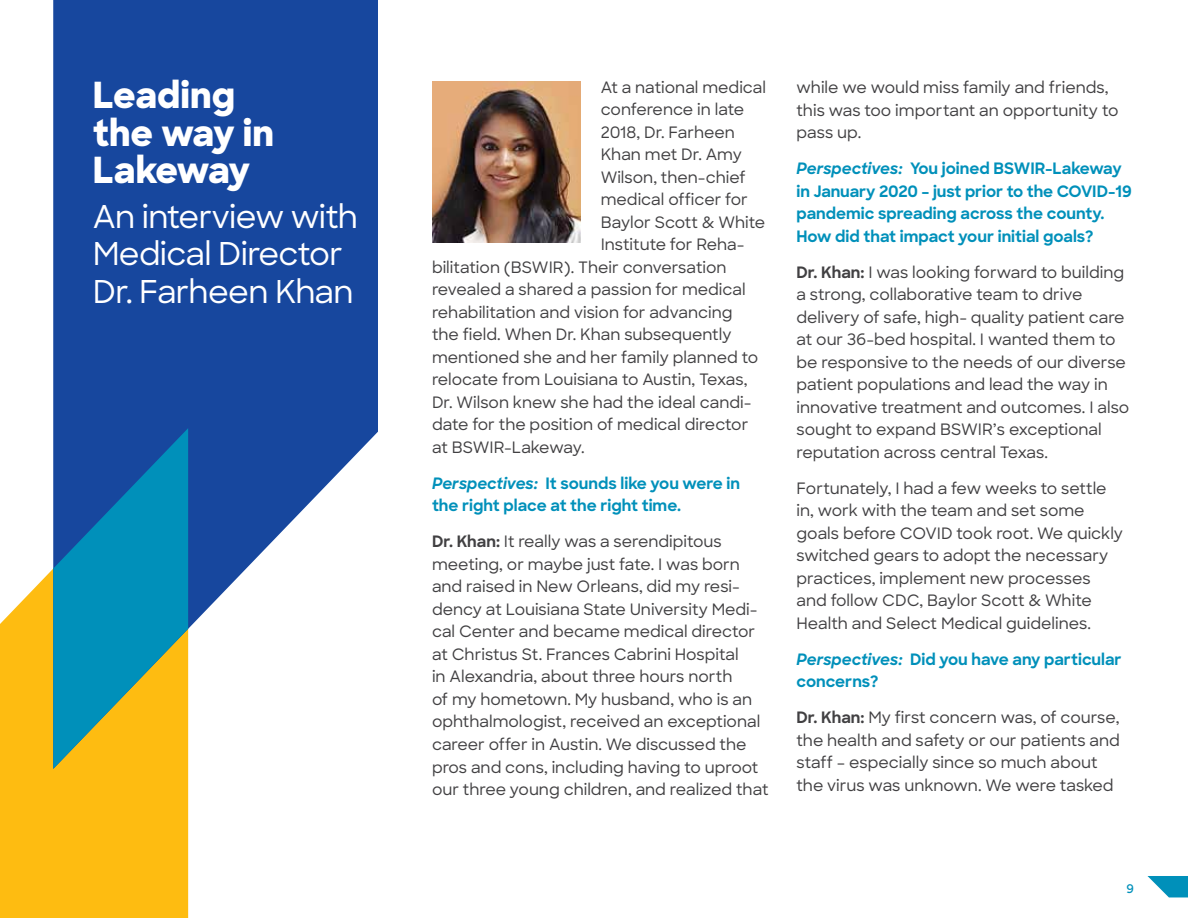
<style>
.page{position:relative;width:1188px;height:918px;background:#fff}
.page>*{position:absolute;margin:0;border:0;box-sizing:border-box;transform-origin:0 0}
.t1{font:800 36px/37.5px "Sharp Sans";color:#fff}
.t2{font:500 31.5px/37.5px "Sharp Sans";letter-spacing:-.02em;color:#fff}
.t3{font:500 15.75px/22.5px "Sharp Sans";color:#414042}
.t4{font:700 15.75px/22.5px "Sharp Sans";color:#0090ba}
.t5{font:600 12px "Sharp Sans";color:#0090ba}
.s1{font-style:italic}
.s2{font-weight:700}
</style>
<div class="page">
<svg style="left:1148px;top:876px;width:40px;height:21px"></svg>
<div style="left:0;top:569px;width:188px;height:349px;background:#febc11"></div>
<svg style="left:53px;top:0;width:325px;height:769px;fill:#17479e"></svg>
<svg style="left:53px;top:428px;width:135px;height:341px;background:#388991"></svg>
<img style="left:432px;top:81px;width:148px;height:162px">
<h1 class="t1" style="left:93px;top:75px;width:183px">Leading the way in<br>Lakeway</h1>
<h2 class="t2" style="left:93px;top:196px;width:267px">An interview with<br>Medical Director<br>Dr. Farheen Khan</h2>
<p class="t3" style="left:601px;top:75px;width:167px">At a national medical</p>
<p class="t3" style="left:601px;top:98px;width:145px">conference in late</p>
<p class="t3" style="left:601px;top:120px;width:136px">2018, Dr. Farheen</p>
<p class="t3" style="left:601px;top:143px;width:143px">Khan met Dr. Amy</p>
<p class="t3" style="left:601px;top:165px;width:147px">Wilson, then-chief</p>
<p class="t3" style="left:601px;top:188px;width:149px">medical officer for</p>
<p class="t3" style="left:601px;top:210px;width:166px">Baylor Scott &amp; White</p>
<p class="t3" style="left:601px;top:233px;width:145px">Institute for Reha-</p>
<p class="t3" style="left:432px;top:255px;width:296px">bilitation (BSWIR). Their conversation</p>
<p class="t3" style="left:432px;top:278px;width:315px">revealed a shared a passion for medical</p>
<p class="t3" style="left:432px;top:300px;width:302px">rehabilitation and vision for advancing</p>
<p class="t3" style="left:432px;top:323px;width:301px">the field. When Dr. Khan subsequently</p>
<p class="t3" style="left:432px;top:345px;width:328px">mentioned she and her family planned to</p>
<p class="t3" style="left:432px;top:368px;width:317px">relocate from Louisiana to Austin, Texas,</p>
<p class="t3" style="left:432px;top:390px;width:321px">Dr. Wilson knew she had the ideal candi-</p>
<p class="t3" style="left:432px;top:413px;width:318px">date for the position of medical director</p>
<p class="t3" style="left:432px;top:435px;width:154px">at BSWIR-Lakeway.</p>
<p class="t4" style="left:432px;top:471px;width:310px"><span class="s1">Perspectives:</span> It sounds like you were in the right place at the right time.</p>
<p class="t3" style="left:432px;top:530px;width:338px"><span class="s2">Dr. Khan:</span> It really was a serendipitous meeting, or maybe just fate. I was born and raised in New Orleans, did my resi&shy;dency at Louisiana State University Medi&shy;cal Center and became medical director at Christus St. Frances Cabrini Hospital<br>in Alexandria, about three hours north<br>of my hometown. My husband, who is an ophthalmologist, received an exceptional career offer in Austin. We discussed the pros and cons, including having to uproot our three young children, and realized that</p>
<p class="t3" style="left:797px;top:75px;width:323px">while we would miss family and friends, this was too important an opportunity to pass up.</p>
<p class="t4" style="left:797px;top:157px;width:337px"><span class="s1">Perspectives:</span> You joined BSWIR-Lakeway in January 2020 – just prior to the COVID-19 pandemic spreading across the county.<br>How did that impact your initial goals?</p>
<p class="t3" style="left:797px;top:260px;width:334px"><span class="s2">Dr. Khan:</span> I was looking forward to building a strong, collaborative team to drive delivery of safe, high- quality patient care at our 36-bed hospital. I wanted them to be responsive to the needs of our diverse patient populations and lead the way in innovative treatment and outcomes. I also sought to expand BSWIR’s exceptional reputation across central Texas.</p>
<p class="t3" style="left:797px;top:476px;width:328px">Fortunately, I had a few weeks to settle in, work with the team and set some goals before COVID took root. We quickly switched gears to adopt the necessary practices, implement new processes and follow CDC, Baylor Scott &amp; White Health and Select Medical guidelines.</p>
<p class="t4" style="left:797px;top:647px;width:327px"><span class="s1">Perspectives:</span> Did you have any particular concerns?</p>
<p class="t3" style="left:797px;top:706px;width:325px"><span class="s2">Dr. Khan:</span> My first concern was, of course, the health and safety or our patients and staff – especially since so much about the virus was unknown. We were tasked</p>
<p class="t5" style="left:1127px;top:880px;width:9px">9</p>
</div>
